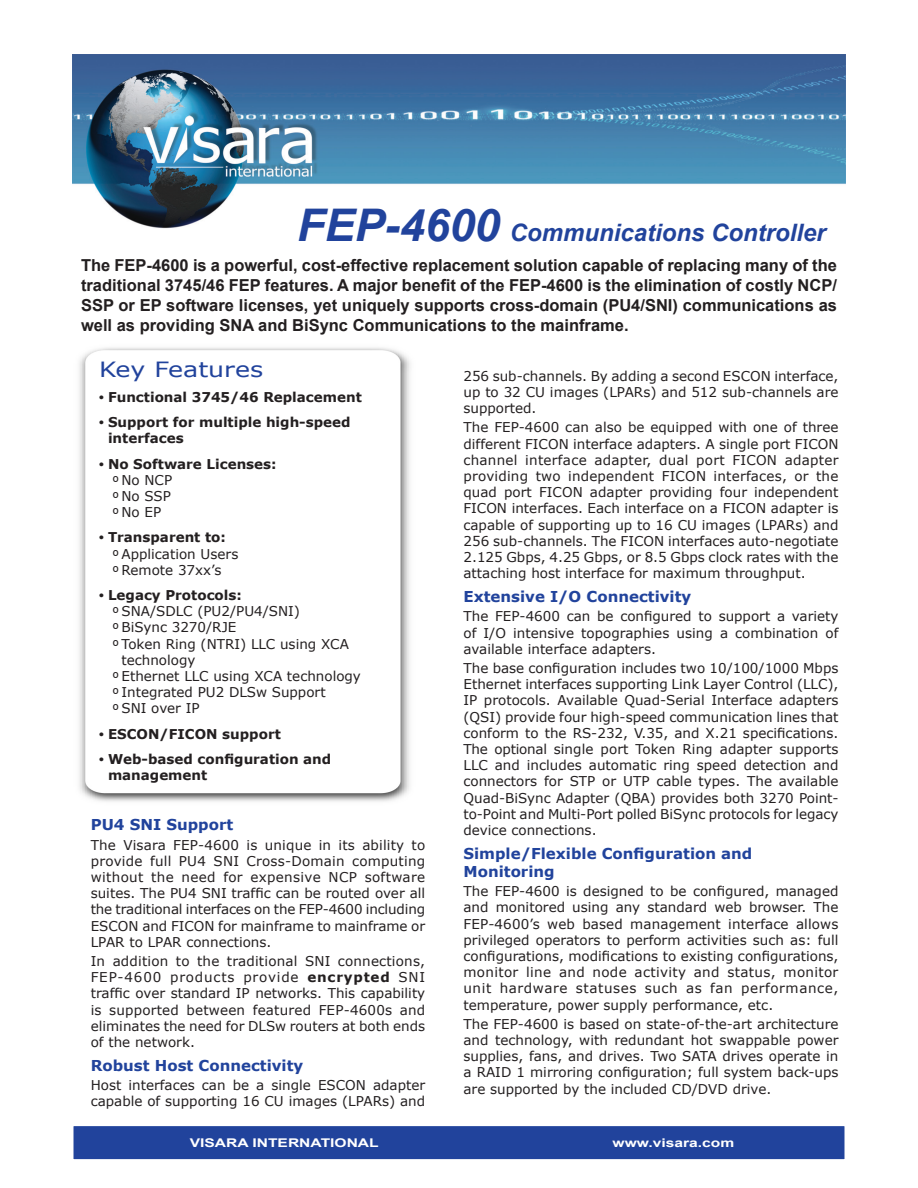
<style>
.page{position:relative;width:918px;height:1188px;background:#fff}
.page>*{position:absolute;margin:0;border:0;box-sizing:border-box;transform-origin:0 0}
.Heading{font:italic 700 24px "Arial";color:#21439c}
.Subhead_1{font:21px "Verdana";color:#21439c;scale:1.2 1}
.Head_Paragraph{font:700 16.5px/19.8px "Arial";color:#231f20;text-align:justify}
.Subhead_1-2{font:700 15px/18px "Verdana";color:#21439c}
.Body_text{font:13.5px/16.2px "Verdana";color:#231f20;text-align:justify}
.Bullets_2{font:13.5px/16.2px "Verdana";color:#231f20}
.Bullets_1{font:700 13.5px/16.2px "Verdana";color:#231f20}
.t1{font:700 12px "Arial";color:#fff;scale:1.3 1}
.s1{font-size:45px}
.s2{font-family:"Arial"}
.s3{font-size:12px}
.s4{font-weight:700}
</style>
<div class="page">
<img style="left:72px;top:54px;width:774px;height:174px">
<div style="left:73px;top:1125px;width:772px;height:35px;background:#21439c"></div>
<div style="left:72px;top:1125px;width:774px;height:36px;border:2px solid #fff"></div>
<img style="left:79px;top:347px;width:332px;height:455px">
<p class="Heading" style="left:297px;top:217px;width:530px"><span class="s1">FEP-4600</span> Communications Controller</p>
<p class="Head_Paragraph" style="left:81px;top:256px;width:758px">The FEP-4600 is a powerful, cost-effective replacement solution capable of replacing many of the traditional 3745/46 FEP features. A major benefit of the FEP-4600 is the elimination of costly NCP/ SSP or EP software licenses, yet uniquely supports cross-domain (PU4/SNI) communications as well as providing SNA and BiSync Communications to the mainframe.</p>
<p class="Subhead_1" style="left:99px;top:356px;width:138px">Key Features</p>
<p class="Bullets_1" style="left:99px;top:389px;width:264px"><span class="s2">•</span> Functional 3745/46 Replacement</p>
<p class="Bullets_1" style="left:108px;top:414px;width:244px;text-indent:-9px"><span class="s2">•</span> Support for multiple high-speed interfaces</p>
<p class="Bullets_1" style="left:99px;top:455px;width:179px"><span class="s2">•</span> No Software Licenses:</p>
<p class="Bullets_2" style="left:112px;top:471px;width:61px"><span class="s3">º</span> No NCP</p>
<p class="Bullets_2" style="left:112px;top:488px;width:60px"><span class="s3">º</span> No SSP</p>
<p class="Bullets_2" style="left:112px;top:504px;width:50px"><span class="s3">º</span> No EP</p>
<p class="Bullets_1" style="left:99px;top:529px;width:128px"><span class="s2">•</span> Transparent to:</p>
<p class="Bullets_2" style="left:112px;top:545px;width:127px"><span class="s3">º</span> Application Users</p>
<p class="Bullets_2" style="left:112px;top:561px;width:110px"><span class="s3">º</span> Remote 37xx’s</p>
<p class="Bullets_1" style="left:99px;top:587px;width:144px"><span class="s2">•</span> Legacy Protocols:</p>
<p class="Bullets_2" style="left:112px;top:603px;width:189px"><span class="s3">º</span> SNA/SDLC (PU2/PU4/SNI)</p>
<p class="Bullets_2" style="left:112px;top:619px;width:125px"><span class="s3">º</span> BiSync 3270/RJE</p>
<p class="Bullets_2" style="left:122px;top:635px;width:229px;text-indent:-9px"><span class="s3">º</span> Token Ring (NTRI) LLC using XCA technology</p>
<p class="Bullets_2" style="left:112px;top:668px;width:250px"><span class="s3">º</span> Ethernet LLC using XCA technology</p>
<p class="Bullets_2" style="left:112px;top:684px;width:215px"><span class="s3">º</span> Integrated PU2 DLSw Support</p>
<p class="Bullets_2" style="left:112px;top:700px;width:89px"><span class="s3">º</span> SNI over IP</p>
<p class="Bullets_1" style="left:99px;top:725px;width:183px"><span class="s2">•</span> ESCON/FICON support</p>
<p class="Bullets_1" style="left:108px;top:750px;width:225px;text-indent:-9px"><span class="s2">•</span> Web-based configuration and management</p>
<p class="Subhead_1-2" style="left:91px;top:816px;width:144px">PU4 SNI Support</p>
<p class="Body_text" style="left:91px;top:836px;width:336px">The Visara FEP-4600 is unique in its ability to provide full PU4 SNI Cross-Domain computing without the need for expensive NCP software suites. The PU4 SNI traffic can be routed over all the traditional interfaces on the FEP-4600 including ESCON and FICON for mainframe to mainframe or LPAR to LPAR connections.</p>
<p class="Body_text" style="left:91px;top:953px;width:336px">In addition to the traditional SNI connections, FEP‑4600 products provide <span class="s4">encrypted</span> SNI traffic over standard IP networks. This capability is supported between featured FEP-4600s and eliminates the need for DLSw routers at both ends of the network.</p>
<p class="Subhead_1-2" style="left:91px;top:1056px;width:214px">Robust Host Connectivity</p>
<p class="Body_text" style="left:91px;top:1077px;width:336px">Host interfaces can be a single ESCON adapter capable of supporting 16 CU images (LPARs) and</p>
<p class="Body_text" style="left:464px;top:367px;width:377px">256 sub‑channels. By adding a second ESCON interface, up to 32 CU images (LPARs) and 512 sub-channels are supported.</p>
<p class="Body_text" style="left:464px;top:419px;width:377px">The FEP-4600 can also be equipped with one of three different FICON interface adapters. A single port FICON channel interface adapter, dual port FICON adapter providing two independent FICON interfaces, or the quad port FICON adapter providing four independent FICON interfaces. Each interface on a FICON adapter is capable of supporting up to 16 CU images (LPARs) and 256 sub‑channels. The FICON interfaces auto-negotiate 2.125 Gbps, 4.25 Gbps, or 8.5 Gbps clock rates with the attaching host interface for maximum throughput.</p>
<p class="Subhead_1-2" style="left:464px;top:587px;width:229px">Extensive I/O Connectivity</p>
<p class="Body_text" style="left:464px;top:608px;width:377px">The FEP-4600 can be configured to support a variety of I/O intensive topographies using a combination of available interface adapters.</p>
<p class="Body_text" style="left:464px;top:660px;width:377px">The base configuration includes two 10/100/1000 Mbps Ethernet interfaces supporting Link Layer Control (LLC), IP protocols. Available Quad-Serial Interface adapters (QSI) provide four high-speed communication lines that conform to the RS‑232, V.35, and X.21 specifications.<br>The optional single port Token Ring adapter supports LLC and includes automatic ring speed detection and connectors for STP or UTP cable types. The available Quad-BiSync Adapter (QBA) provides both 3270 Point&shy;to-Point and Multi-Port polled BiSync protocols for legacy device connections.</p>
<p class="Subhead_1-2" style="left:464px;top:844px;width:290px">Simple/Flexible Configuration and<br>Monitoring</p>
<p class="Body_text" style="left:464px;top:883px;width:377px">The FEP-4600 is designed to be configured, managed and monitored using any standard web browser. The FEP-4600’s web based management interface allows privileged operators to perform activities such as: full configurations, modifications to existing configurations, monitor line and node activity and status, monitor unit hardware statuses such as fan performance, temperature, power supply performance, etc.</p>
<p class="Body_text" style="left:464px;top:1015px;width:377px">The FEP-4600 is based on state-of-the-art architecture and technology, with redundant hot swappable power supplies, fans, and drives. Two SATA drives operate in a RAID 1 mirroring configuration; full system back-ups are supported by the included CD/DVD drive.</p>
<p class="t1" style="left:190px;top:1135px;width:147px">VISARA INTERNATIONAL</p>
<p class="t1" style="left:613px;top:1135px;width:95px">www.visara.com</p>
</div>
